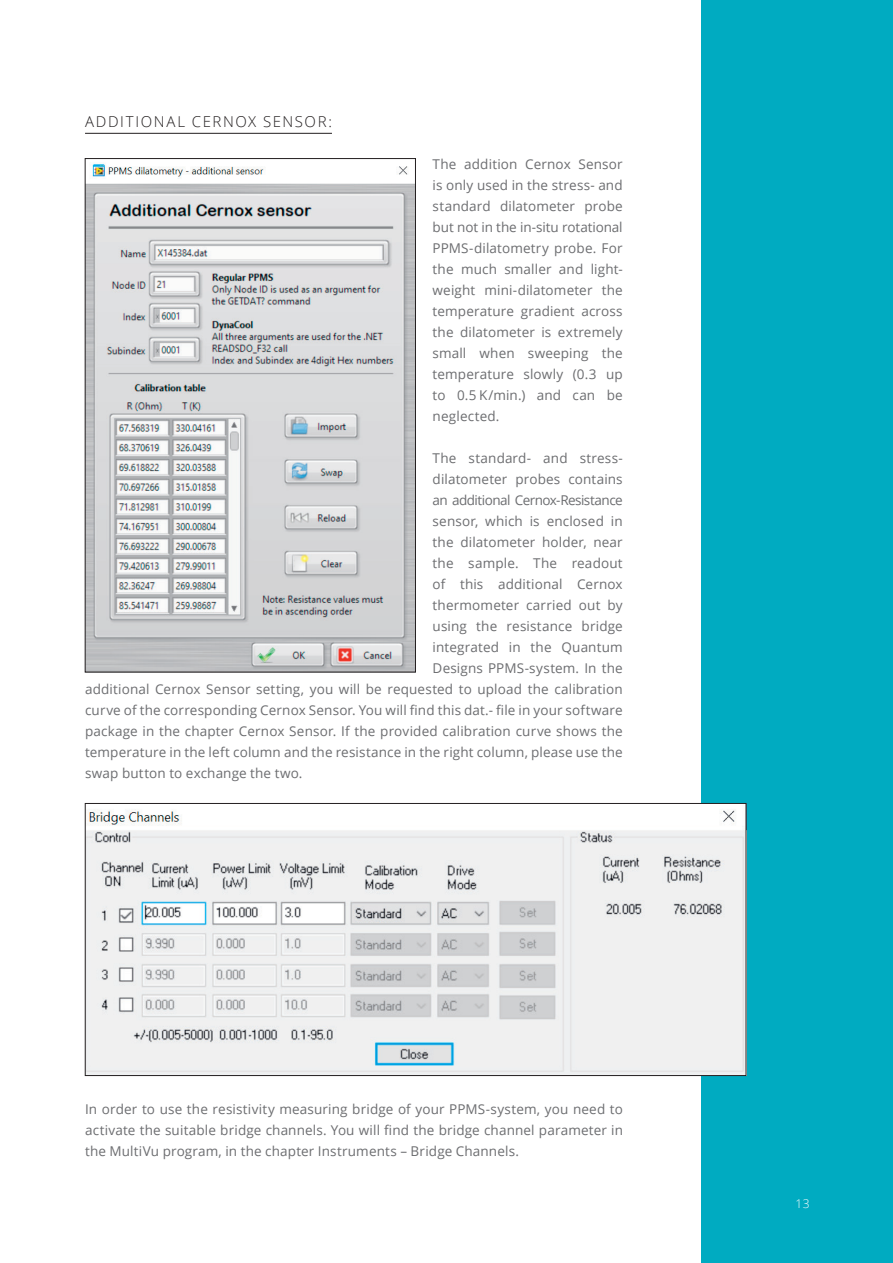
<style>
.page{position:relative;width:893px;height:1263px;background:#fff}
.page>*{position:absolute;margin:0;border:0;box-sizing:border-box;transform-origin:0 0}
.Unterüberschriften{font:300 15px "Open Sans";letter-spacing:.105em;color:#231f20}
.Fließtext_grau{font:13.5px/21px "Open Sans";letter-spacing:.01em;color:#6c6d70;text-align:justify}
.Fließtext_grau-2{font:13.5px "Open Sans";letter-spacing:-.04em;color:#6c6d70}
.t1{font:300 12px "Open Sans";color:#fff}
</style>
<div class="page">
<div style="left:702px;top:0;width:191px;height:1263px;background:#00abc1"></div>
<hr style="left:85px;top:133px;width:247px;height:1px;background:#231f20">
<img style="left:87px;top:164px;width:327px;height:506px">
<img style="left:87px;top:805px;width:657px;height:269px">
<div style="left:85px;top:803px;width:661px;height:273px;border:1px solid #231f20"></div>
<p class="Unterüberschriften" style="left:85px;top:112px;width:248px">ADDITIONAL CERNOX SENSOR:</p>
<p class="Fließtext_grau" style="left:433px;top:154px;width:192px">The addition Cernox Sensor is only used in the stress- and standard dilatometer probe but not in the in-situ rotational PPMS-dilatometry probe. For the much smaller and light&shy;weight mini-dilatometer the temperature gradient across the dilatometer is extremely small when sweeping the temperature slowly (0.3 up to 0.5 K/min.) and can be neglected.</p>
<p class="Fließtext_grau" style="left:433px;top:448px;width:192px">The standard- and stress-</p>
<p class="Fließtext_grau" style="left:433px;top:469px;width:192px">dilatometer probes contains</p>
<p class="Fließtext_grau-2" style="left:433px;top:491px;width:192px">an additional Cernox-Resistance</p>
<p class="Fließtext_grau" style="left:433px;top:511px;width:192px">sensor, which is enclosed in</p>
<p class="Fließtext_grau" style="left:433px;top:532px;width:192px">the dilatometer holder, near</p>
<p class="Fließtext_grau" style="left:433px;top:553px;width:192px">the sample. The readout</p>
<p class="Fließtext_grau" style="left:433px;top:574px;width:192px">of this additional Cernox</p>
<p class="Fließtext_grau" style="left:433px;top:595px;width:192px">thermometer carried out by</p>
<p class="Fließtext_grau" style="left:433px;top:616px;width:192px">using the resistance bridge</p>
<p class="Fließtext_grau" style="left:433px;top:637px;width:192px">integrated in the Quantum</p>
<p class="Fließtext_grau" style="left:433px;top:658px;width:192px">Designs PPMS-system. In the</p>
<p class="Fließtext_grau" style="left:85px;top:679px;width:539px">additional Cernox Sensor setting, you will be requested to upload the calibration</p>
<p class="Fließtext_grau" style="left:85px;top:700px;width:539px">curve of the corresponding Cernox Sensor. You will find this dat.- file in your software</p>
<p class="Fließtext_grau" style="left:85px;top:721px;width:539px">package in the chapter Cernox Sensor. If the provided calibration curve shows the</p>
<p class="Fließtext_grau" style="left:85px;top:742px;width:539px">temperature in the left column and the resistance in the right column, please use the</p>
<p class="Fließtext_grau" style="left:85px;top:763px;width:219px">swap button to exchange the two.</p>
<p class="Fließtext_grau" style="left:85px;top:1099px;width:539px">In order to use the resistivity measuring bridge of your PPMS-system, you need to activate the suitable bridge channels. You will find the bridge channel parameter in the MultiVu program, in the chapter Instruments – Bridge Channels.</p>
<p class="t1" style="left:795px;top:1195px;width:16px">13</p>
</div>
